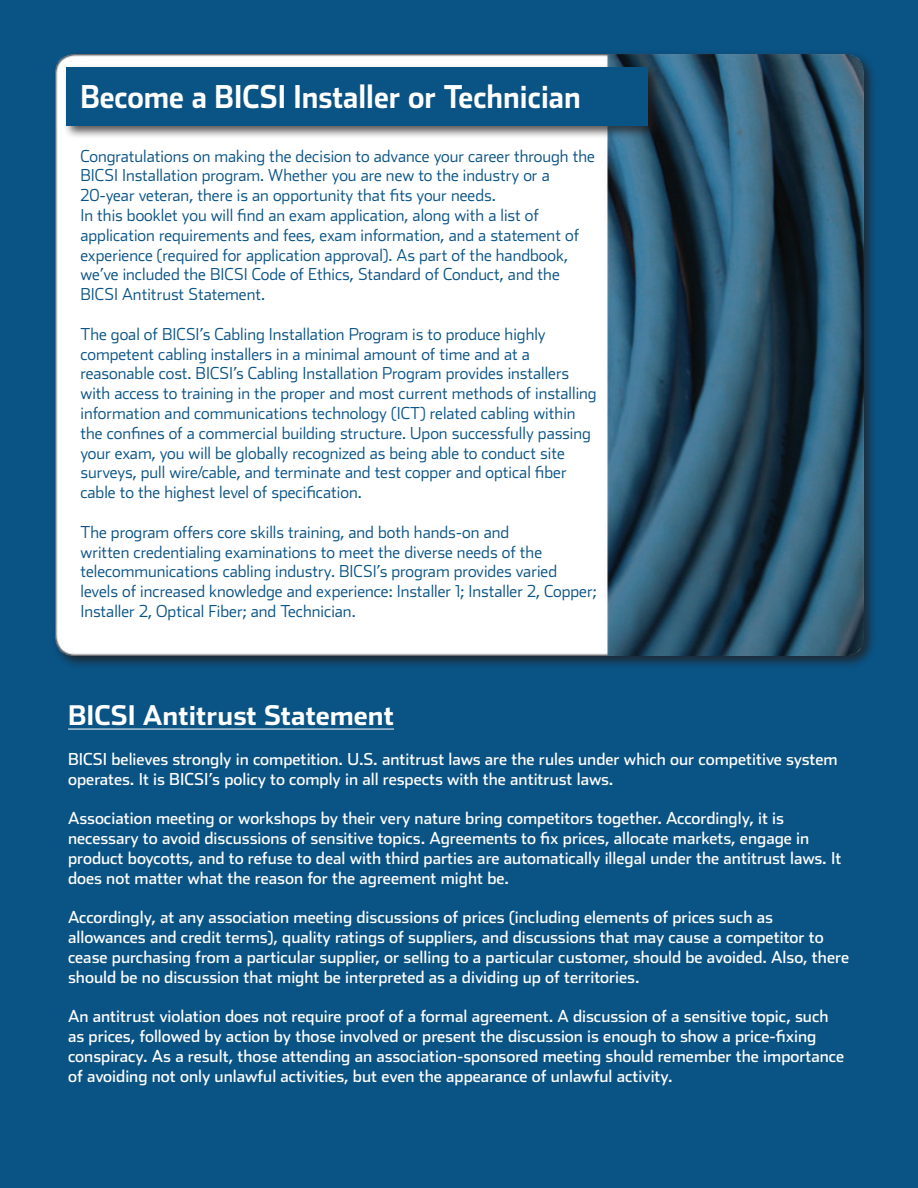
<style>
.page{position:relative;width:918px;height:1188px;background:#0a5385}
.page>*{position:absolute;margin:0;border:0;box-sizing:border-box;transform-origin:0 0}
.t1{font:700 31.35px "Stainless";color:#fff;scale:.91 1}
.t2{font:700 27px "Stainless";color:#fff}
.t3{font:300 16.5px/19.8px "Stainless";color:#0a5385}
.t4{font:16.5px/19.8px "Stainless";color:#fff}
</style>
<div class="page">
<div style="left:52px;top:51px;width:825px;height:618px;background:#231f20;opacity:.75"></div>
<img style="left:55px;top:54px;width:809px;height:602px">
<hr style="left:68px;top:729px;width:326px;height:1px;background:#fff">
<div style="left:63px;top:64px;width:598px;height:75px;background:#231f20;opacity:.75"></div>
<div style="left:67px;top:68px;width:581px;height:58px;background:#0a5385"></div>
<p class="t1" style="left:80px;top:77px;width:551px">Become a BICSI Installer or Technician</p>
<p class="t3" style="left:80px;top:146px;width:516px">Congratulations on making the decision to advance your career through the<br>BICSI Installation program. Whether you are new to the industry or a</p>
<p class="t3" style="left:80px;top:185px;width:417px">20-year veteran, there is an opportunity that fits your needs.</p>
<p class="t3" style="left:80px;top:205px;width:500px">In this booklet you will find an exam application, along with a list of application requirements and fees, exam information, and a statement of experience (required for application approval). As part of the handbook, we’ve included the BICSI Code of Ethics, Standard of Conduct, and the BICSI Antitrust Statement.</p>
<p class="t3" style="left:80px;top:324px;width:518px">The goal of BICSI’s Cabling Installation Program is to produce highly competent cabling installers in a minimal amount of time and at a reasonable cost. BICSI’s Cabling Installation Program provides installers with access to training in the proper and most current methods of installing information and communications technology (ICT) related cabling within the confines of a commercial building structure. Upon successfully passing your exam, you will be globally recognized as being able to conduct site surveys, pull wire/cable, and terminate and test copper and optical fiber cable to the highest level of specification.</p>
<p class="t3" style="left:80px;top:522px;width:518px">The program offers core skills training, and both hands-on and<br>written credentialing examinations to meet the diverse needs of the telecommunications cabling industry. BICSI’s program provides varied levels of increased knowledge and experience: Installer 1; Installer 2, Copper; Installer 2, Optical Fiber; and Technician.</p>
<p class="t2" style="left:68px;top:699px;width:327px">BICSI Antitrust Statement</p>
<p class="t4" style="left:68px;top:749px;width:771px">BICSI believes strongly in competition. U.S. antitrust laws are the rules under which our competitive system operates. It is BICSI’s policy to comply in all respects with the antitrust laws.</p>
<p class="t4" style="left:68px;top:808px;width:775px">Association meeting or workshops by their very nature bring competitors together. Accordingly, it is necessary to avoid discussions of sensitive topics. Agreements to fix prices, allocate markets, engage in product boycotts, and to refuse to deal with third parties are automatically illegal under the antitrust laws. It does not matter what the reason for the agreement might be.</p>
<p class="t4" style="left:68px;top:907px;width:783px">Accordingly, at any association meeting discussions of prices (including elements of prices such as allowances and credit terms), quality ratings of suppliers, and discussions that may cause a competitor to cease purchasing from a particular supplier, or selling to a particular customer, should be avoided. Also, there should be no discussion that might be interpreted as a dividing up of territories.</p>
<p class="t4" style="left:68px;top:1006px;width:778px">An antitrust violation does not require proof of a formal agreement. A discussion of a sensitive topic, such as prices, followed by action by those involved or present the discussion is enough to show a price-fixing conspiracy. As a result, those attending an association-sponsored meeting should remember the importance of avoiding not only unlawful activities, but even the appearance of unlawful activity.</p>
</div>
